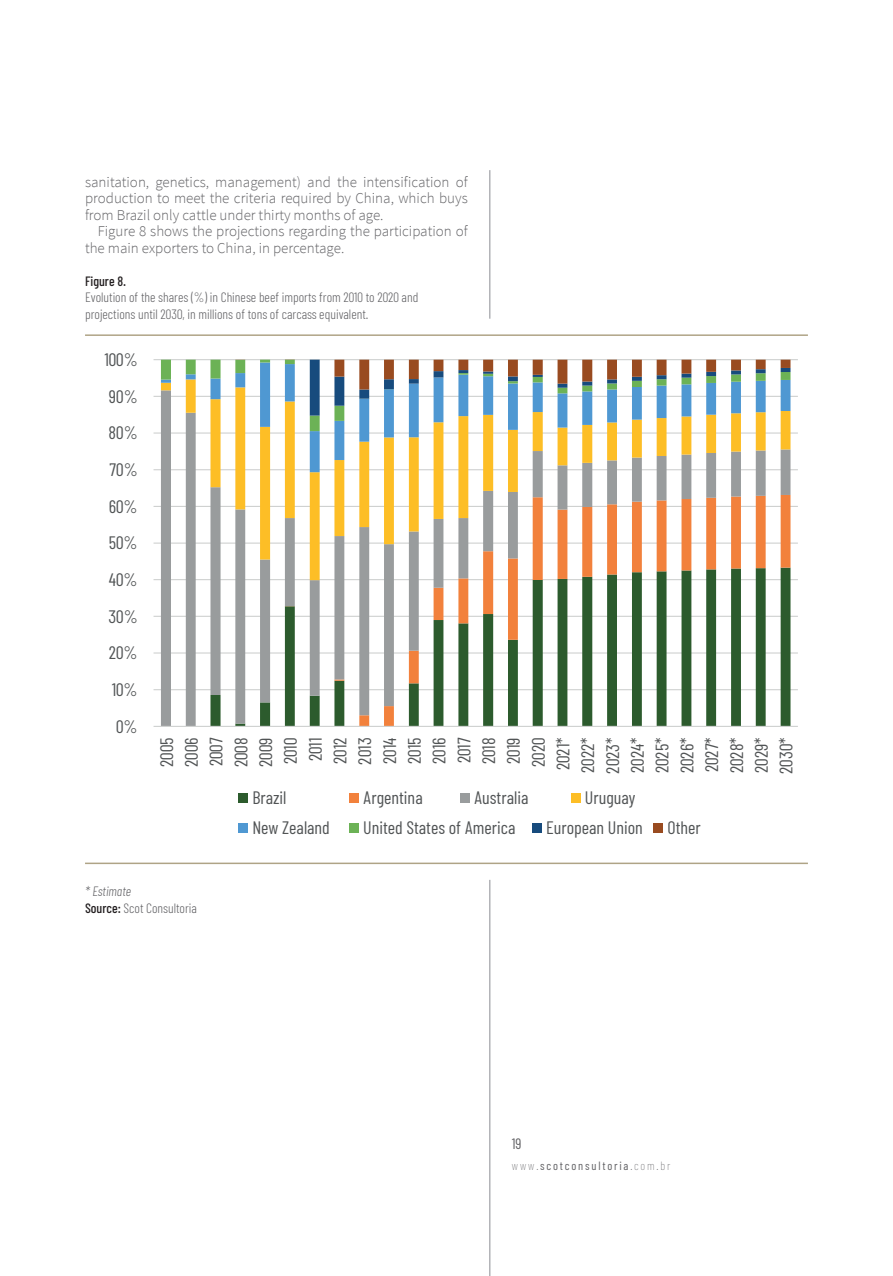
<style>
.page{position:relative;width:893px;height:1276px;background:#fff}
.page>*{position:absolute;margin:0;border:0;box-sizing:border-box;transform-origin:0 0}
.t1{font:18px/24.8px "Ashley";color:#515455;text-align:right}
.t2{font:300 15px/16.5px "Source Sans Pro";color:#636366;text-align:justify}
.t3{font:15px "Ashley";color:#636366}
.t4{font:300 13.5px/16.5px "Ashley";color:#636366}
.t5{font:500 13.5px "Ashley";color:#231f20}
.t6{font:12px "Ashley";letter-spacing:.15em;color:#636366}
.s1{font-style:italic}
.s2{font-weight:500;color:#231f20}
.s3{font-weight:100}
</style>
<div class="page">
<hr style="left:489px;top:880px;width:1px;height:396px;background:#b2b3b7">
<hr style="left:489px;top:170px;width:1px;height:149px;background:#b2b3b7">
<hr style="left:85px;top:334px;width:723px;height:2px;background:#afa486">
<hr style="left:154px;top:359px;width:644px;height:1px;background:#cfd1d0">
<hr style="left:154px;top:396px;width:644px;height:1px;background:#cfd1d0">
<hr style="left:154px;top:432px;width:644px;height:1px;background:#cfd1d0">
<hr style="left:154px;top:469px;width:644px;height:1px;background:#cfd1d0">
<hr style="left:154px;top:506px;width:644px;height:1px;background:#cfd1d0">
<hr style="left:154px;top:542px;width:644px;height:2px;background:#cfd1d0">
<hr style="left:154px;top:579px;width:644px;height:1px;background:#cfd1d0">
<hr style="left:154px;top:616px;width:644px;height:1px;background:#cfd1d0">
<hr style="left:154px;top:652px;width:644px;height:1px;background:#cfd1d0">
<hr style="left:154px;top:689px;width:644px;height:1px;background:#cfd1d0">
<svg style="left:161px;top:580px;width:629px;height:146px"></svg>
<svg style="left:161px;top:472px;width:629px;height:108px"></svg>
<svg style="left:161px;top:431px;width:629px;height:41px"></svg>
<svg style="left:161px;top:359px;width:629px;height:72px"></svg>
<hr style="left:154px;top:726px;width:644px;height:1px;background:#cfd1d0">
<div style="left:239px;top:793px;width:9px;height:10px;background:#2c5b2d"></div>
<div style="left:349px;top:793px;width:10px;height:10px;background:#f2813c"></div>
<div style="left:460px;top:793px;width:10px;height:10px;background:#999c9d"></div>
<div style="left:571px;top:793px;width:10px;height:10px;background:#fdbe26"></div>
<div style="left:239px;top:823px;width:9px;height:9px;background:#4f98d2"></div>
<div style="left:349px;top:823px;width:10px;height:9px;background:#6cb256"></div>
<div style="left:532px;top:823px;width:10px;height:9px;background:#174b7d"></div>
<div style="left:654px;top:823px;width:9px;height:9px;background:#994b20"></div>
<hr style="left:85px;top:862px;width:723px;height:2px;background:#afa486">
<p class="t2" style="left:85px;top:173px;width:384px">sanitation, genetics, management) and the intensification of production to meet the criteria required by China, which buys from Brazil only cattle under thirty months of age.</p>
<p class="t2" style="left:85px;top:223px;width:384px;text-indent:13px">Figure 8 shows the projections regarding the participation of the main exporters to China, in percentage.</p>
<p class="t5" style="left:85px;top:272px;width:43px">Figure 8.</p>
<p class="t4" style="left:85px;top:289px;width:335px">Evolution of the shares (%) in Chinese beef imports from 2010 to 2020 and projections until 2030, in millions of tons of carcass equivalent.</p>
<p class="t1" style="left:104px;top:346px;width:35px">100%</p>
<p class="t1" style="left:109px;top:383px;width:30px">90%</p>
<p class="t1" style="left:109px;top:420px;width:31px">80%</p>
<p class="t1" style="left:110px;top:456px;width:30px">70%</p>
<p class="t1" style="left:109px;top:493px;width:30px">60%</p>
<p class="t1" style="left:109px;top:530px;width:30px">50%</p>
<p class="t1" style="left:109px;top:566px;width:30px">40%</p>
<p class="t1" style="left:108px;top:603px;width:31px">30%</p>
<p class="t1" style="left:109px;top:640px;width:30px">20%</p>
<p class="t1" style="left:112px;top:676px;width:27px">10%</p>
<p class="t1" style="left:116px;top:713px;width:23px">0%</p>
<p class="t1" style="left:154px;top:774px;width:38px;rotate:-90deg">2005<br>2006<br>2007<br>2008<br>2009<br>2010<br>2011<br>2012<br>2013<br>2014<br>2015<br>2016<br>2017<br>2018<br>2019<br>2020<br>2021*<br>2022*<br>2023*<br>2024*<br>2025*<br>2026*<br>2027*<br>2028*<br>2029*<br>2030*</p>
<p class="t1" style="left:252px;top:785px;width:36px">Brazil</p>
<p class="t1" style="left:363px;top:785px;width:61px">Argentina</p>
<p class="t1" style="left:474px;top:785px;width:56px">Australia</p>
<p class="t1" style="left:585px;top:785px;width:52px">Uruguay</p>
<p class="t1" style="left:252px;top:815px;width:79px">New Zealand</p>
<p class="t1" style="left:363px;top:815px;width:154px">United States of America</p>
<p class="t1" style="left:546px;top:815px;width:98px">European Union</p>
<p class="t1" style="left:667px;top:815px;width:35px">Other</p>
<p class="t4" style="left:85px;top:883px;width:113px"><span class="s1">* Estimate<br></span><span class="s2">Source:</span> Scot Consultoria</p>
<p class="t3" style="left:512px;top:1134px;width:11px">19</p>
<p class="t6" style="left:512px;top:1157px;width:160px"><span class="s3">www.</span>scotconsultoria<span class="s3">.com.br</span></p>
</div>
